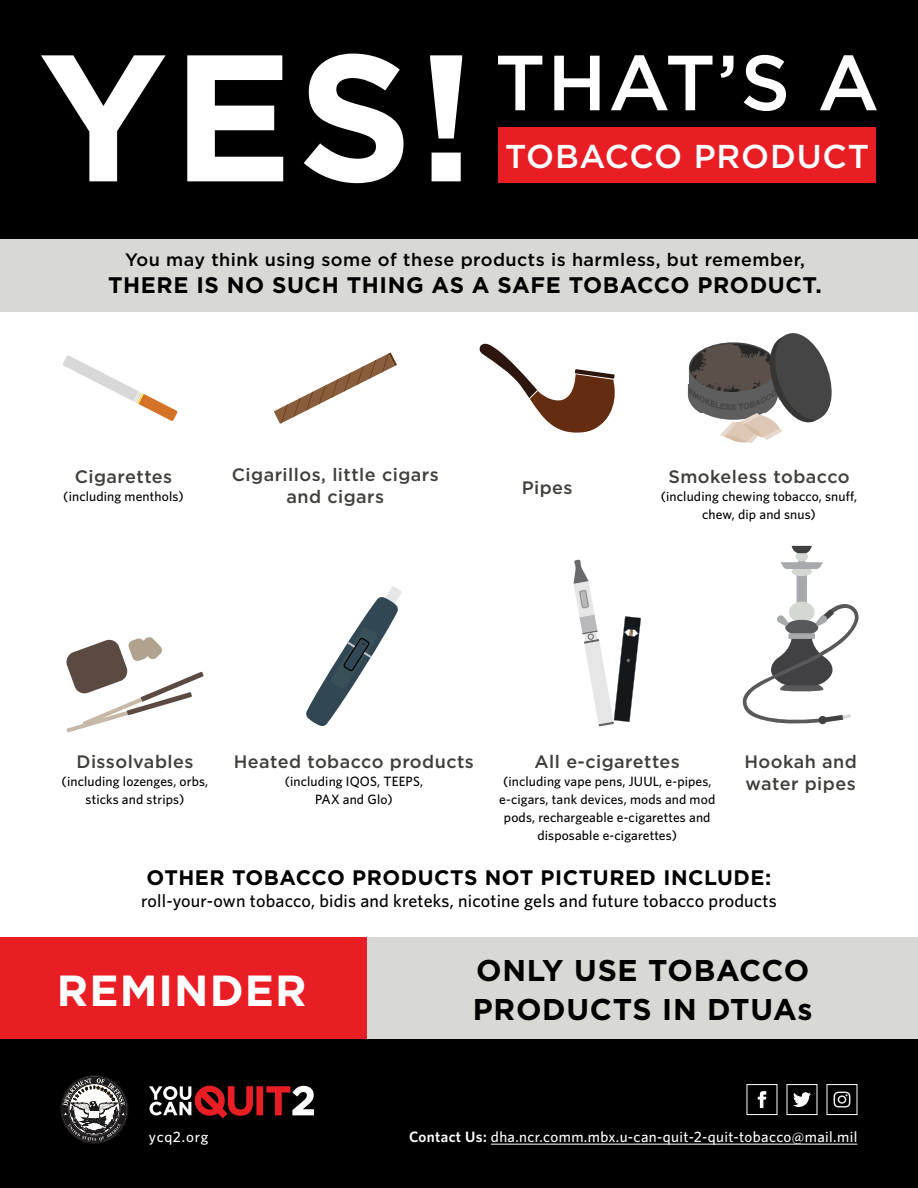
<style>
.page{position:relative;width:918px;height:1188px;background:#fff}
.page>*{position:absolute;margin:0;border:0;box-sizing:border-box;transform-origin:0 0}
.t1{font:700 180px "Gotham";color:#fff}
.t2{font:500 78px "Gotham";color:#fff}
.t3{font:700 43.5px "Gotham";letter-spacing:.025em;color:#fff}
.t4{font:500 33px "Gotham";letter-spacing:.025em;color:#fff}
.t5{font:700 30px/39px "Gotham";letter-spacing:.025em;color:#000}
.t6{font:700 22.5px "Gotham";letter-spacing:.025em;color:#000}
.t7{font:700 21px "Gotham";letter-spacing:.025em;color:#000}
.t8{font:500 18px/22.5px "Gotham";letter-spacing:.025em;color:#3f3f3b;text-align:center}
.t9{font:500 18px "Whitney";letter-spacing:.01em;color:#000}
.t10{font:500 18px "Gotham";letter-spacing:.025em;color:#000}
.t11{font:500 15px "Whitney";letter-spacing:.025em;color:#fff}
.t12{font:500 13.5px/18px "Whitney";letter-spacing:.01em;color:#000;text-align:center}
.s1{font-weight:600}
</style>
<div class="page">
<div style="left:0;top:210px;width:918px;height:101px;background:#d8d8d4"></div>
<div style="left:0;top:0;width:918px;height:238px;background:#000"></div>
<div style="left:498px;top:127px;width:378px;height:56px;background:#e91e25"></div>
<div style="left:0;top:1039px;width:918px;height:149px;background:#000"></div>
<hr style="left:491px;top:1144px;width:366px;height:1px;background:#fff">
<svg style="left:793px;top:1092px;width:18px;height:15px"></svg>
<div style="left:787px;top:1084px;width:30px;height:31px;border:1px solid #fff"></div>
<svg style="left:834px;top:1092px;width:16px;height:16px"></svg>
<div style="left:827px;top:1084px;width:30px;height:31px;border:1px solid #fff"></div>
<svg style="left:758px;top:1091px;width:8px;height:17px"></svg>
<div style="left:747px;top:1084px;width:30px;height:31px;border:1px solid #fff"></div>
<svg style="left:149px;top:1086px;width:165px;height:32px"></svg>
<div style="left:60px;top:1075px;width:68px;height:69px;border:2px solid #1b1919;border-radius:50%"></div>
<svg style="left:63px;top:1078px;width:62px;height:63px;background:#6a6968"></svg>
<svg style="left:479px;top:343px;width:136px;height:90px"></svg>
<svg style="left:274px;top:352px;width:123px;height:72px"></svg>
<svg style="left:63px;top:355px;width:115px;height:66px"></svg>
<svg style="left:687px;top:333px;width:145px;height:110px"></svg>
<img style="left:687px;top:385px;width:93px;height:27px">
<svg style="left:306px;top:586px;width:96px;height:140px"></svg>
<svg style="left:66px;top:637px;width:138px;height:96px"></svg>
<div style="left:797px;top:570px;width:10px;height:37px;background:#a7a9ac;border-radius:2px"></div>
<div style="left:789px;top:602px;width:26px;height:21px;background:#d4d8d3;border-radius:50%"></div>
<div style="left:792px;top:567px;width:20px;height:9px;background:#d4d8d3;border-radius:50%"></div>
<svg style="left:742px;top:603px;width:117px;height:122px"></svg>
<svg style="left:781px;top:560px;width:42px;height:9px"></svg>
<div style="left:796px;top:552px;width:12px;height:9px;background:#d4d8d3;border-radius:50%"></div>
<svg style="left:792px;top:546px;width:20px;height:7px"></svg>
<svg style="left:574px;top:560px;width:67px;height:166px"></svg>
<div style="left:0;top:938px;width:918px;height:101px;background:#d8d8d4"></div>
<div style="left:0;top:938px;width:367px;height:101px;background:#e91e25"></div>
<h1 class="t1" style="left:39px;top:-2px;width:438px">YES!</h1>
<h1 class="t2" style="left:495px;top:32px;width:386px">THAT’S A</h1>
<h1 class="t4" style="left:505px;top:135px;width:365px">TOBACCO PRODUCT</h1>
<p class="t10" style="left:125px;top:248px;width:681px">You may think using some of these products is harmless, but remember,</p>
<p class="t6" style="left:108px;top:270px;width:715px">THERE IS NO SUCH THING AS A SAFE TOBACCO PRODUCT.</p>
<p class="t8" style="left:75px;top:465px;width:99px">Cigarettes</p>
<p class="t12" style="left:63px;top:487px;width:122px">(including menthols)</p>
<p class="t8" style="left:232px;top:463px;width:208px">Cigarillos, little cigars and cigars</p>
<p class="t8" style="left:668px;top:465px;width:183px">Smokeless tobacco</p>
<p class="t8" style="left:522px;top:476px;width:52px">Pipes</p>
<p class="t12" style="left:661px;top:487px;width:198px">(including chewing tobacco, snuff, chew, dip and snus)</p>
<p class="t8" style="left:77px;top:750px;width:118px">Dissolvables</p>
<p class="t12" style="left:62px;top:772px;width:148px">(including lozenges, orbs, sticks and strips)</p>
<p class="t8" style="left:234px;top:750px;width:242px">Heated tobacco products</p>
<p class="t12" style="left:285px;top:772px;width:140px">(including IQOS, TEEPS,<br>PAX and Glo)</p>
<p class="t8" style="left:535px;top:750px;width:147px">All e-cigarettes</p>
<p class="t12" style="left:499px;top:772px;width:218px">(including vape pens, JUUL, e-pipes, e-cigars, tank devices, mods and mod pods, rechargeable e-cigarettes and disposable e-cigarettes)</p>
<p class="t8" style="left:744px;top:750px;width:114px;text-align:left">Hookah and water pipes</p>
<p class="t7" style="left:147px;top:863px;width:626px">OTHER TOBACCO PRODUCTS NOT PICTURED INCLUDE:</p>
<p class="t9" style="left:141px;top:889px;width:637px">roll-your-own tobacco, bidis and kreteks, nicotine gels and future tobacco products</p>
<h2 class="t3" style="left:57px;top:962px;width:251px">REMINDER</h2>
<p class="t5" style="left:473px;top:951px;width:341px">ONLY USE TOBACCO<br>PRODUCTS IN DTUAs</p>
<p class="t11" style="left:149px;top:1127px;width:61px">ycq2.org</p>
<p class="t11" style="left:409px;top:1127px;width:450px"><span class="s1">Contact Us:</span> dha.ncr.comm.mbx.u-can-quit-2-quit-tobacco@mail.mil</p>
</div>
